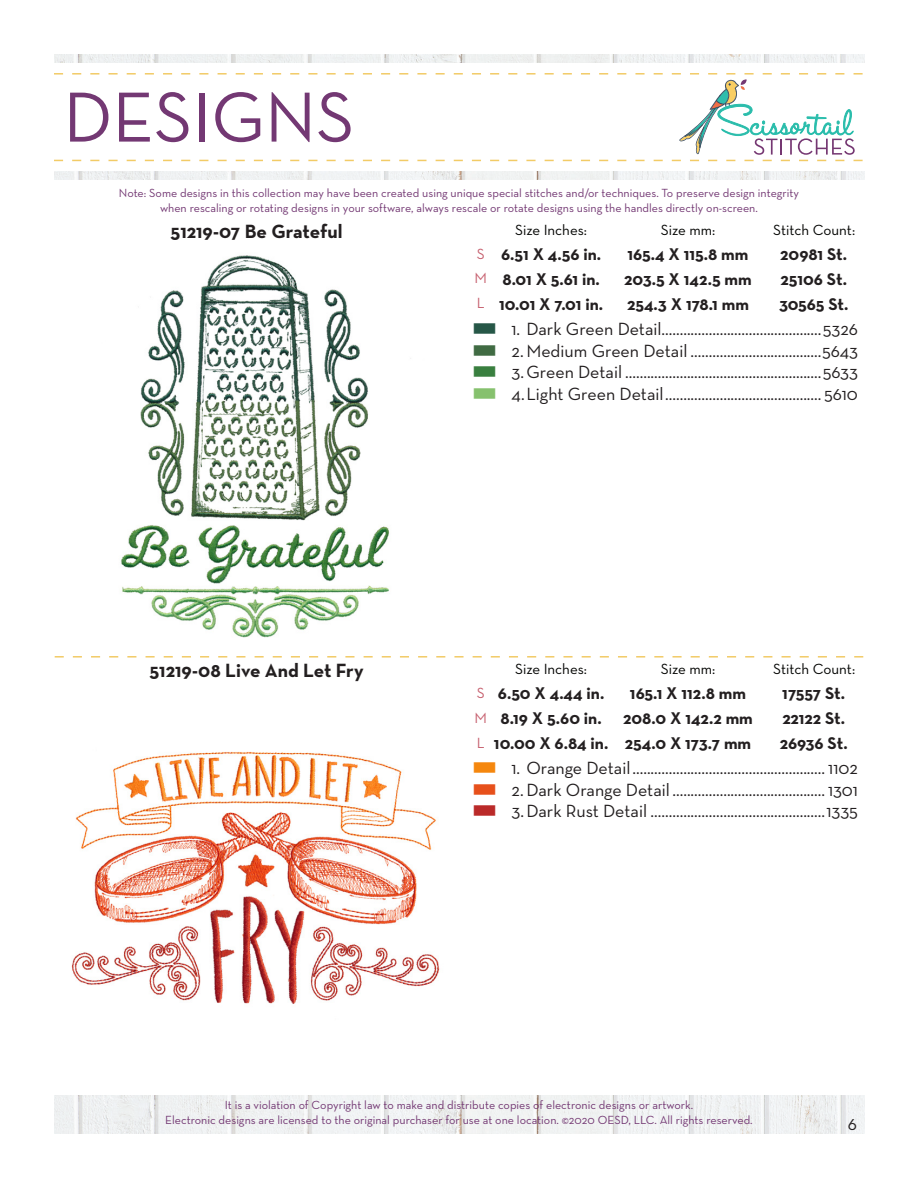
<style>
.page{position:relative;width:918px;height:1188px;background:#fff}
.page>*{position:absolute;margin:0;border:0;box-sizing:border-box;transform-origin:0 0}
.t1{font:72px "Neutra Text";color:#733873}
.t2{font:700 19.5px "Neutra Text";color:#231f20}
.t3{font:18px "Neutra Text";color:#231f20}
.t4{font:700 17.25px "Neutra Text";color:#231f20}
.t5{font:15px "Neutra Text";color:#040503}
.t6{font:15px "Neutra Text";color:#c65f6e}
.t7{font:12px "Neutra Text";color:#733873}
.s1{color:#265747}
.s2{color:#406b43}
.s3{color:#397f3f}
.s4{color:#86c16e}
.s5{color:#f5870e}
.s6{color:#e7501b}
.s7{color:#ba2a29}
</style>
<div class="page">
<img style="left:54px;top:1096px;width:810px;height:38px">
<img style="left:54px;top:54px;width:810px;height:126px">
<img style="left:121px;top:255px;width:290px;height:383px">
<img style="left:71px;top:752px;width:369px;height:252px">
<div style="left:29px;top:63px;width:863px;height:108px;background:#fff"></div>
<svg style="left:54px;top:73px;width:809px;height:88px"></svg>
<svg style="left:55px;top:656px;width:808px;height:2px"></svg>
<p class="t1" style="left:63px;top:73px;width:293px">DESIGNS</p>
<p class="t7" style="left:119px;top:186px;width:682px">Note: Some designs in this collection may have been created using unique special stitches and/or techniques. To preserve design integrity</p>
<p class="t7" style="left:160px;top:200px;width:599px">when rescaling or rotating designs in your software, always rescale or rotate designs using the handles directly on-screen.</p>
<p class="t2" style="left:170px;top:219px;width:174px">51219-07 Be Grateful</p>
<p class="t2" style="left:149px;top:658px;width:216px">51219-08 Live And Let Fry</p>
<p class="t6" style="left:477px;top:244px;width:9px">S</p>
<p class="t6" style="left:474px;top:269px;width:14px">M</p>
<p class="t6" style="left:477px;top:294px;width:9px">L</p>
<p class="t5" style="left:515px;top:221px;width:73px">Size Inches:</p>
<p class="t5" style="left:661px;top:221px;width:56px">Size mm:</p>
<p class="t5" style="left:773px;top:221px;width:83px">Stitch Count:</p>
<p class="t4" style="left:501px;top:244px;width:102px">6.51 X 4.56 in.</p>
<p class="t4" style="left:628px;top:244px;width:122px">165.4 X 115.8 mm</p>
<p class="t4" style="left:780px;top:244px;width:68px">20981 St.</p>
<p class="t4" style="left:502px;top:268px;width:99px">8.01 X 5.61 in.</p>
<p class="t4" style="left:624px;top:268px;width:129px">203.5 X 142.5 mm</p>
<p class="t4" style="left:780px;top:268px;width:68px">25106 St.</p>
<p class="t4" style="left:499px;top:293px;width:106px">10.01 X 7.01 in.</p>
<p class="t4" style="left:627px;top:293px;width:124px">254.3 X 178.1 mm</p>
<p class="t4" style="left:779px;top:293px;width:71px">30565 St.</p>
<p class="t3" style="left:472px;top:318px;width:387px"><span class="s1">■</span> 1. Dark Green Detail............................................5326</p>
<p class="t3" style="left:472px;top:340px;width:387px"><span class="s2">■</span> 2. Medium Green Detail ....................................5643</p>
<p class="t3" style="left:472px;top:361px;width:387px"><span class="s3">■</span> 3.Green Detail ......................................................5633</p>
<p class="t3" style="left:472px;top:383px;width:387px"><span class="s4">■</span> 4.Light Green Detail........................................... 5610</p>
<p class="t5" style="left:515px;top:660px;width:73px">Size Inches:</p>
<p class="t5" style="left:661px;top:660px;width:56px">Size mm:</p>
<p class="t5" style="left:773px;top:660px;width:83px">Stitch Count:</p>
<p class="t6" style="left:477px;top:684px;width:9px">S</p>
<p class="t6" style="left:474px;top:709px;width:14px">M</p>
<p class="t6" style="left:477px;top:733px;width:9px">L</p>
<p class="t4" style="left:494px;top:733px;width:116px">10.00 X 6.84 in.</p>
<p class="t4" style="left:625px;top:733px;width:128px">254.0 X 173.7 mm</p>
<p class="t4" style="left:780px;top:733px;width:69px">26936 St.</p>
<p class="t4" style="left:498px;top:683px;width:108px">6.50 X 4.44 in.</p>
<p class="t4" style="left:630px;top:683px;width:118px">165.1 X 112.8 mm</p>
<p class="t4" style="left:782px;top:683px;width:64px">17557 St.</p>
<p class="t4" style="left:501px;top:708px;width:103px">8.19 X 5.60 in.</p>
<p class="t4" style="left:623px;top:708px;width:131px">208.0 X 142.2 mm</p>
<p class="t4" style="left:782px;top:708px;width:64px">22122 St.</p>
<p class="t3" style="left:472px;top:757px;width:387px"><span class="s5">■</span> 1. Orange Detail..................................................... 1102</p>
<p class="t3" style="left:472px;top:779px;width:387px"><span class="s6">■</span> 2. Dark Orange Detail .......................................... 1301</p>
<p class="t3" style="left:472px;top:800px;width:387px"><span class="s7">■</span> 3.Dark Rust Detail ................................................1335</p>
<p class="t7" style="left:225px;top:1098px;width:470px">It is a violation of Copyright law to make and distribute copies of electronic designs or artwork.</p>
<p class="t7" style="left:165px;top:1112px;width:589px">Electronic designs are licensed to the original purchaser for use at one location. ©2020 OESD, LLC. All rights reserved.</p>
<p class="t3" style="left:848px;top:1113px;width:11px">6</p>
</div>
